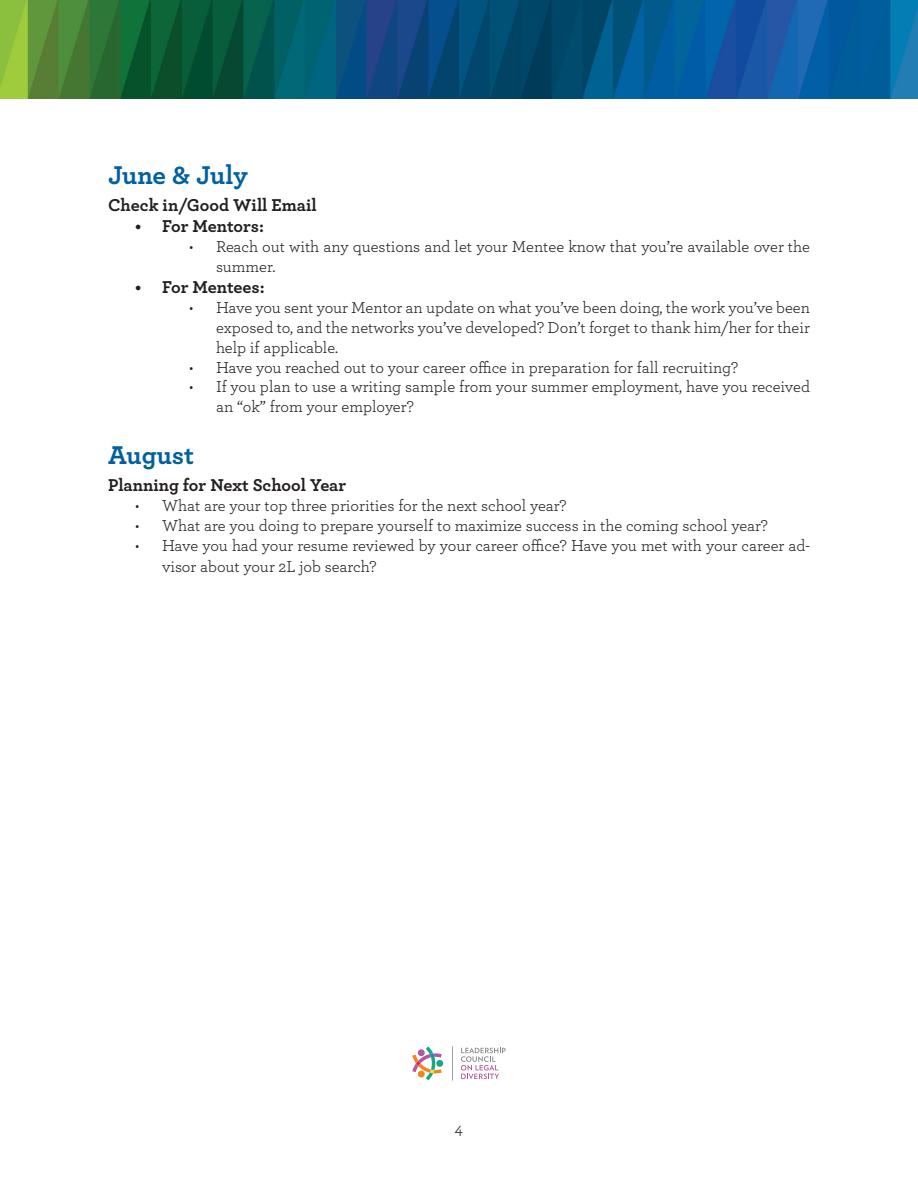
<style>
.page{position:relative;width:918px;height:1188px;background:#fff}
.page>*{position:absolute;margin:0;border:0;box-sizing:border-box;transform-origin:0 0}
.t1{font:700 27px "Archer";letter-spacing:-.005em;color:#0160a0}
.t2{font:700 18px "Archer";color:#231f20}
.t3{font:16.5px/19.8px "Archer";color:#231f20}
</style>
<div class="page">
<svg style="left:461px;top:1048px;width:45px;height:31px"></svg>
<div style="left:436px;top:1060px;width:7px;height:7px;background:#16a981;border-radius:50%"></div>
<svg style="left:412px;top:1046px;width:30px;height:34px"></svg>
<svg style="left:452px;top:1046px;width:1px;height:35px"></svg>
<img style="left:0;top:0;width:918px;height:99px">
<p class="t1" style="left:108px;top:153px;width:141px">June &amp; July</p>
<p class="t2" style="left:108px;top:190px;width:210px">Check in/Good Will Email</p>
<p class="t2" style="left:135px;top:212px;width:131px">• For Mentors:</p>
<p class="t3" style="left:216px;top:236px;width:596px;text-indent:-27px">• Reach out with any questions and let your Mentee know that you’re available over the summer.</p>
<p class="t2" style="left:135px;top:273px;width:131px">• For Mentees:</p>
<p class="t3" style="left:216px;top:297px;width:596px;text-align:justify;text-indent:-27px">• Have you sent your Mentor an update on what you’ve been doing, the work you’ve been exposed to, and the networks you’ve developed? Don’t forget to thank him/her for their help if applicable.</p>
<p class="t3" style="left:189px;top:356px;width:551px">• Have you reached out to your career office in preparation for fall recruiting?</p>
<p class="t3" style="left:216px;top:376px;width:596px;text-indent:-27px">• If you plan to use a writing sample from your summer employment, have you received an “ok” from your employer?</p>
<p class="t1" style="left:108px;top:434px;width:88px">August</p>
<p class="t2" style="left:108px;top:471px;width:240px">Planning for Next School Year</p>
<p class="t3" style="left:135px;top:495px;width:433px">• What are your top three priorities for the next school year?</p>
<p class="t3" style="left:135px;top:515px;width:635px">• What are you doing to prepare yourself to maximize success in the coming school year?</p>
<p class="t3" style="left:162px;top:534px;width:650px;line-height:21.6px;text-indent:-27px">• Have you had your resume reviewed by your career office? Have you met with your career ad&shy;visor about your 2L job search?</p>
<p class="t3" style="left:455px;top:1118px;width:10px">4</p>
</div>
